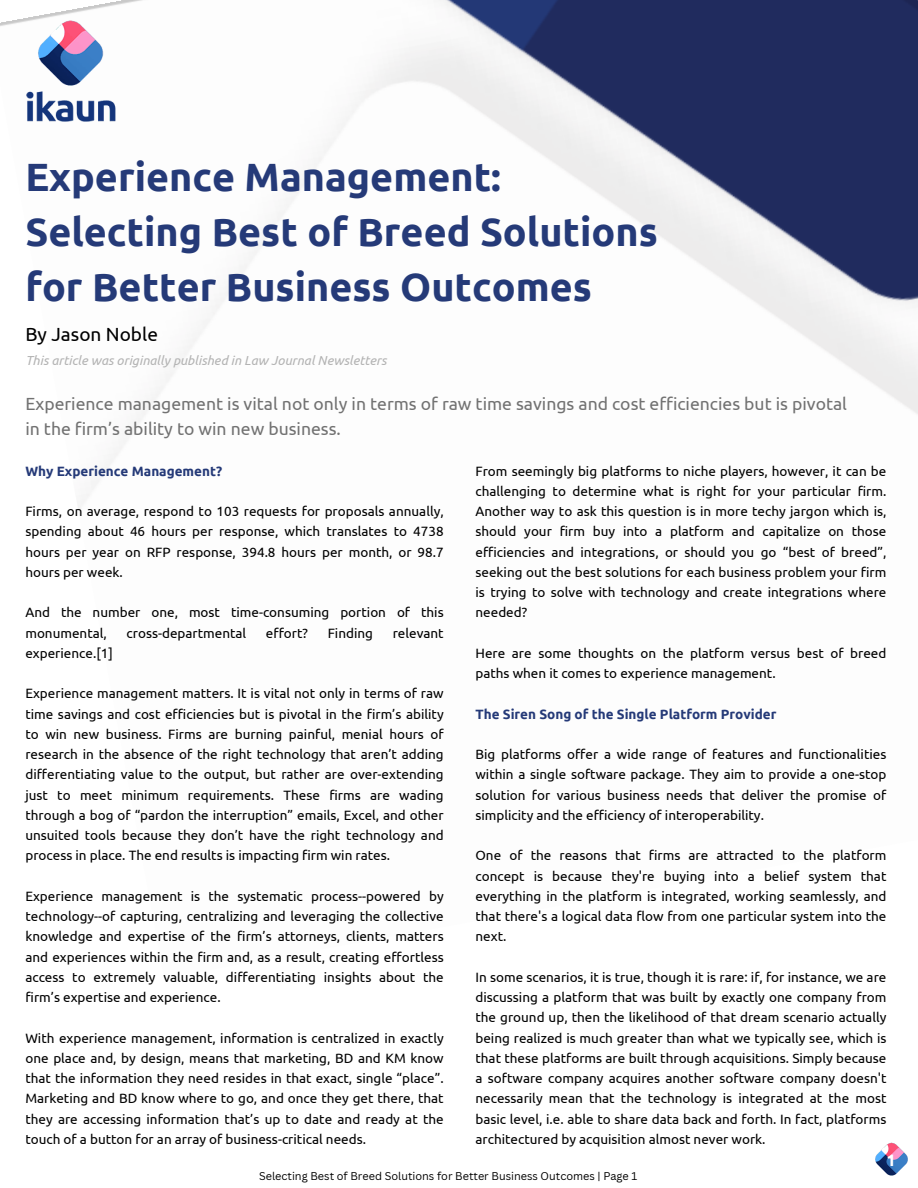
<style>
.page{position:relative;width:918px;height:1188px;background:#fff}
.page>*{position:absolute;margin:0;border:0;box-sizing:border-box;transform-origin:0 0}
.t1{font:700 39.45px/54.9px "Ubuntu";color:#253a78}
.t2{font:19.05px "Ubuntu";color:#000}
.t3{font:17.55px/25.8px "Ubuntu";color:#727272}
.t4{font:700 16.5px "Ubuntu";color:#fff}
.t5{font:13.5px/20.2px "Ubuntu";color:#000;text-align:justify}
.t6{font:700 13.5px "Ubuntu";color:#253a78}
.t7{font:italic 13.05px "Ubuntu";color:#b3b3b3}
.t8{font:10.95px "Canva Sans";color:#000}
</style>
<div class="page">
<img style="left:0;top:0;width:918px;height:510px">
<img style="left:12px;top:14px;width:116px;height:116px">
<img style="left:875px;top:1142px;width:33px;height:34px">
<p class="t1" style="left:25px;top:149px;width:634px">Experience Management:<br>Selecting Best of Breed Solutions for Better Business Outcomes</p>
<p class="t2" style="left:25px;top:323px;width:134px">By Jason Noble</p>
<p class="t7" style="left:25px;top:353px;width:363px">This article was originally published in Law Journal Newsletters</p>
<p class="t3" style="left:25px;top:390px;width:823px">Experience management is vital not only in terms of raw time savings and cost efficiencies but is pivotal in the firm’s ability to win new business.</p>
<p class="t6" style="left:25px;top:463px;width:198px">Why Experience Management?</p>
<p class="t5" style="left:25px;top:501px;width:420px">Firms, on average, respond to 103 requests for proposals annually, spending about 46 hours per response, which translates to 4738 hours per year on RFP response, 394.8 hours per month, or 98.7 hours per week.</p>
<p class="t5" style="left:25px;top:602px;width:420px">And the number one, most time-consuming portion of this monumental,</p>
<p class="t5" style="left:127px;top:622px;width:121px">cross-departmental</p>
<p class="t5" style="left:266px;top:622px;width:44px">effort?</p>
<p class="t5" style="left:328px;top:622px;width:47px">Finding</p>
<p class="t5" style="left:393px;top:622px;width:52px">relevant</p>
<p class="t5" style="left:25px;top:643px;width:89px">experience.[1]</p>
<p class="t5" style="left:25px;top:683px;width:420px">Experience management matters. It is vital not only in terms of raw time savings and cost efficiencies but is pivotal in the firm’s ability to win new business. Firms are burning painful, menial hours of research in the absence of the right technology that aren’t adding differentiating value to the output, but rather are over-extending just to meet minimum requirements. These firms are wading through a bog of “pardon the interruption” emails, Excel, and other unsuited tools because they don’t have the right technology and process in place. The end results is impacting firm win rates.</p>
<p class="t5" style="left:25px;top:886px;width:420px">Experience management is the systematic process--powered by technology--of capturing, centralizing and leveraging the collective knowledge and expertise of the firm’s attorneys, clients, matters and experiences within the firm and, as a result, creating effortless access to extremely valuable, differentiating insights about the firm’s expertise and experience.</p>
<p class="t5" style="left:25px;top:1027px;width:420px">With experience management, information is centralized in exactly one place and, by design, means that marketing, BD and KM know that the information they need resides in that exact, single “place”.<br>Marketing and BD know where to go, and once they get there, that they are accessing information that’s up to date and ready at the touch of a button for an array of business-critical needs.</p>
<p class="t5" style="left:475px;top:460px;width:412px">From seemingly big platforms to niche players, however, it can be challenging to determine what is right for your particular firm.<br>Another way to ask this question is in more techy jargon which is, should your firm buy into a platform and capitalize on those efficiencies and integrations, or should you go “best of breed”, seeking out the best solutions for each business problem your firm is trying to solve with technology and create integrations where needed?</p>
<p class="t5" style="left:475px;top:643px;width:412px">Here are some thoughts on the platform versus best of breed paths when it comes to experience management.</p>
<p class="t6" style="left:475px;top:706px;width:303px">The Siren Song of the Single Platform Provider</p>
<p class="t5" style="left:475px;top:744px;width:412px">Big platforms offer a wide range of features and functionalities within a single software package. They aim to provide a one-stop solution for various business needs that deliver the promise of simplicity and the efficiency of interoperability.</p>
<p class="t5" style="left:475px;top:845px;width:412px">One of the reasons that firms are attracted to the platform concept is because they're buying into a belief system that everything in the platform is integrated, working seamlessly, and that there's a logical data flow from one particular system into the next.</p>
<p class="t5" style="left:475px;top:967px;width:412px">In some scenarios, it is true, though it is rare: if, for instance, we are discussing a platform that was built by exactly one company from the ground up, then the likelihood of that dream scenario actually being realized is much greater than what we typically see, which is that these platforms are built through acquisitions. Simply because a software company acquires another software company doesn't necessarily mean that the technology is integrated at the most basic level, i.e. able to share data back and forth. In fact, platforms architectured by acquisition almost never work.</p>
<p class="t4" style="left:886px;top:1151px;width:11px">1</p>
<p class="t8" style="left:259px;top:1168px;width:380px">Selecting Best of Breed Solutions for Better Business Outcomes | Page 1</p>
</div>
